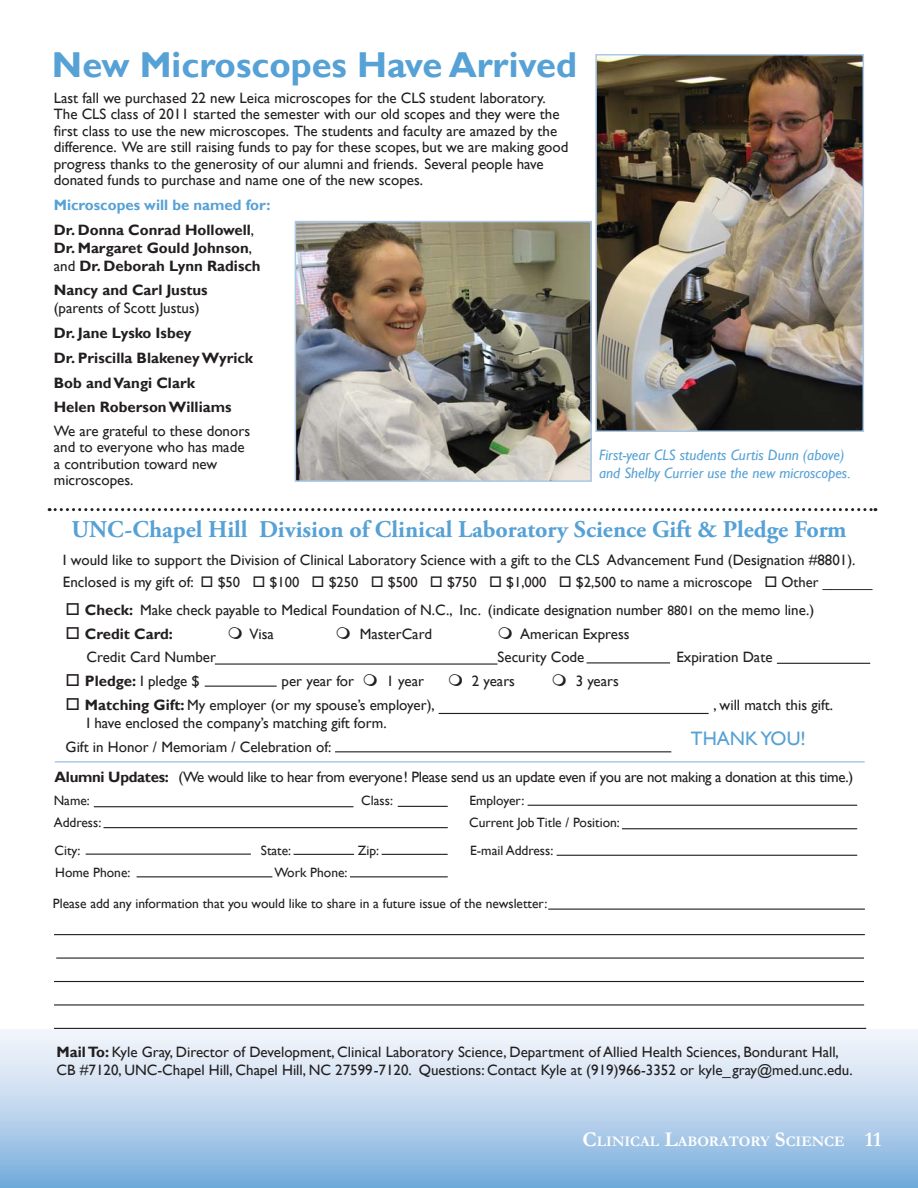
<style>
.page{position:relative;width:918px;height:1188px;background:#fff}
.page>*{position:absolute;margin:0;border:0;box-sizing:border-box;transform-origin:0 0}
.t1{font:700 36px "Gill Sans";color:#56a1d5}
.t2{font:700 24px "Adobe Garamond Pro";color:#56a1d5}
.t3{font:19.5px "Gill Sans";color:#56a1d5}
.t4{font:15px/16.5px "Gill Sans";color:#231f20}
.t5{font:700 15px/24.8px "Gill Sans";color:#231f20}
.t6{font:15px "Gill Sans";letter-spacing:-.02em;color:#231f20}
.t7{font:italic 15px/18px "Gill Sans";color:#56a1d5}
.t8{font:700 15px/24.8px "Gill Sans";color:#56a1d5}
.t9{font:14.7px "Gill Sans";color:#231f20}
.t10{font:700 14.7px "Garamond";color:#fff}
.t11{font:13.5px "Gill Sans";color:#231f20}
.s1{color:#231f20}
.s2{font-weight:400;color:#231f20}
.s3{font-weight:400}
.s4{font-size:15px}
.s5{font-weight:700}
.s6{font-size:13.5px}
.s7{font-size:21px}
</style>
<div class="page">
<svg style="left:0;top:1029px;width:918px;height:159px;background:#bbd4ec"></svg>
<svg style="left:54px;top:957px;width:813px;height:72px"></svg>
<svg style="left:49px;top:508px;width:827px;height:3px"></svg>
<hr style="left:587px;top:662px;width:83px;height:1px;background:#231f20">
<hr style="left:398px;top:806px;width:50px;height:1px;background:#231f20">
<hr style="left:294px;top:854px;width:60px;height:1px;background:#231f20">
<hr style="left:382px;top:854px;width:66px;height:1px;background:#231f20">
<hr style="left:137px;top:876px;width:135px;height:1px;background:#231f20">
<hr style="left:350px;top:876px;width:98px;height:1px;background:#231f20">
<hr style="left:205px;top:686px;width:72px;height:1px;background:#231f20">
<hr style="left:335px;top:751px;width:336px;height:1px;background:#231f20">
<hr style="left:548px;top:909px;width:317px;height:1px;background:#231f20">
<hr style="left:557px;top:855px;width:300px;height:1px;background:#231f20">
<hr style="left:528px;top:805px;width:329px;height:1px;background:#231f20">
<hr style="left:622px;top:828px;width:235px;height:1px;background:#231f20">
<hr style="left:55px;top:761px;width:810px;height:2px;background:#a8c8e7">
<hr style="left:777px;top:663px;width:93px;height:1px;background:#231f20">
<hr style="left:94px;top:806px;width:260px;height:1px;background:#231f20">
<hr style="left:86px;top:854px;width:165px;height:1px;background:#231f20">
<hr style="left:104px;top:827px;width:344px;height:1px;background:#231f20">
<hr style="left:54px;top:1028px;width:812px;height:1px;background:#231f20">
<hr style="left:215px;top:663px;width:283px;height:2px;background:#231f20">
<img style="left:598px;top:57px;width:263px;height:372px">
<div style="left:595px;top:54px;width:269px;height:378px;border:2px solid #a8c8e7"></div>
<img style="left:298px;top:224px;width:291px;height:255px">
<div style="left:295px;top:221px;width:297px;height:261px;border:2px solid #a8c8e7"></div>
<hr style="left:439px;top:713px;width:270px;height:1px;background:#231f20">
<hr style="left:54px;top:1004px;width:810px;height:2px;background:#231f20">
<hr style="left:54px;top:981px;width:810px;height:1px;background:#231f20">
<hr style="left:56px;top:958px;width:808px;height:1px;background:#231f20">
<hr style="left:54px;top:934px;width:811px;height:1px;background:#231f20">
<h1 class="t1" style="left:52px;top:44px;width:527px">New Microscopes Have Arrived</h1>
<p class="t4" style="left:54px;top:89px;width:516px">Last fall we purchased 22 new Leica microscopes for the CLS student laboratory.<br>The CLS class of 2011 started the semester with our old scopes and they were the first class to use the new microscopes. The students and faculty are amazed by the difference. We are still raising funds to pay for these scopes, but we are making good progress thanks to the generosity of our alumni and friends. Several people have donated funds to purchase and name one of the new scopes.</p>
<p class="t8" style="left:54px;top:192px;width:218px">Microscopes will be named for:<br><span class="s1">Dr. Donna Conrad Hollowell</span><span class="s2">,</span></p>
<p class="t5" style="left:54px;top:238px;width:208px;line-height:18px">Dr. Margaret Gould Johnson<span class="s3">, and</span> Dr. Deborah Lynn Radisch</p>
<p class="t5" style="left:54px;top:278px;width:155px">Nancy and Carl Justus</p>
<p class="t4" style="left:54px;top:300px;width:147px">(parents of Scott Justus)</p>
<p class="t5" style="left:54px;top:320px;width:201px">Dr. Jane Lysko Isbey<br>Dr. Priscilla Blakeney Wyrick<br>Bob and Vangi Clark<br>Helen Roberson Williams</p>
<p class="t4" style="left:54px;top:422px;width:198px">We are grateful to these donors and to everyone who has made a contribution toward new microscopes.</p>
<p class="t7" style="left:599px;top:445px;width:253px">First-year CLS students Curtis Dunn (above) and Shelby Currier use the new microscopes.</p>
<h2 class="t2" style="left:71px;top:520px;width:777px">UNC-Chapel Hill Division of Clinical Laboratory Science Gift &amp; Pledge Form</h2>
<p class="t4" style="left:63px;top:551px;width:794px">I would like to support the Division of Clinical Laboratory Science with a gift to the CLS Advancement Fund (Designation #8801).</p>
<p class="t9" style="left:63px;top:573px;width:811px"><span class="s4">Enclosed is my gift of:</span> □ $50 □ $100 □ $250 □ $500 □ $750 □ $1,000 □ $2,500 to name a microscope □ Other <span class="s4">______</span></p>
<p class="t4" style="left:66px;top:602px;width:750px">□ <span class="s5">Check:</span> Make check payable to Medical Foundation of N.C., Inc. (indicate designation number <span class="s6">8801</span> on the memo line.)</p>
<p class="t5" style="left:66px;top:622px;width:109px">□ Credit Card:</p>
<p class="t4" style="left:249px;top:626px;width:26px">Visa</p>
<p class="t4" style="left:360px;top:626px;width:74px">MasterCard</p>
<p class="t4" style="left:520px;top:626px;width:111px">American Express</p>
<p class="t4" style="left:86px;top:648px;width:131px">Credit Card Number</p>
<p class="t4" style="left:498px;top:648px;width:88px">Security Code</p>
<p class="t4" style="left:676px;top:648px;width:98px">Expiration Date</p>
<p class="t4" style="left:66px;top:672px;width:136px">□ <span class="s5">Pledge:</span> I pledge $</p>
<p class="t4" style="left:282px;top:672px;width:74px">per year for</p>
<p class="t4" style="left:387px;top:672px;width:39px">1 year</p>
<p class="t4" style="left:472px;top:672px;width:45px">2 years</p>
<p class="t4" style="left:576px;top:672px;width:45px">3 years</p>
<p class="t4" style="left:66px;top:696px;width:371px">□ <span class="s5">Matching Gift:</span> My employer (or my spouse’s employer),</p>
<p class="t4" style="left:714px;top:696px;width:121px">, will match this gift.</p>
<p class="t4" style="left:66px;top:710px;width:323px;line-height:24px;text-indent:21px">I have enclosed the company’s matching gift form.<br>Gift in Honor / Memoriam / Celebration of:</p>
<h3 class="t3" style="left:691px;top:727px;width:116px">THANK YOU!</h3>
<p class="t6" style="left:55px;top:768px;width:800px"><span class="s5">Alumni Updates:</span> (We would like to hear from everyone ! Please send us an update even if you are not making a donation at this time.)</p>
<p class="t11" style="left:54px;top:792px;width:38px">Name:</p>
<p class="t11" style="left:361px;top:792px;width:33px">Class:</p>
<p class="t11" style="left:469px;top:792px;width:56px">Employer:</p>
<p class="t11" style="left:54px;top:814px;width:49px">Address:</p>
<p class="t11" style="left:469px;top:814px;width:152px">Current Job Title / Position:</p>
<p class="t11" style="left:55px;top:842px;width:27px">City:</p>
<p class="t11" style="left:261px;top:842px;width:32px">State:</p>
<p class="t11" style="left:358px;top:842px;width:23px">Zip:</p>
<p class="t11" style="left:470px;top:842px;width:85px">E-mail Address:</p>
<p class="t11" style="left:55px;top:865px;width:77px">Home Phone:</p>
<p class="t11" style="left:274px;top:865px;width:75px">Work Phone:</p>
<p class="t11" style="left:53px;top:896px;width:496px">Please add any information that you would like to share in a future issue of the newsletter:</p>
<p class="t4" style="left:57px;top:1043px;width:798px;line-height:18px"><span class="s5">Mail To:</span> Kyle Gray, Director of Development, Clinical Laboratory Science, Department of Allied Health Sciences, Bondurant Hall,<br>CB #7120, UNC-Chapel Hill, Chapel Hill, NC 27599-7120. Questions: Contact Kyle at (919)966-3352 or kyle_gray@med.unc.edu.</p>
<p class="t10" style="left:583px;top:1133px;width:300px"><span class="s7">C</span>LINICAL <span class="s7">L</span>ABORATORY <span class="s7">S</span>CIENCE <span class="s7">11</span></p>
</div>
